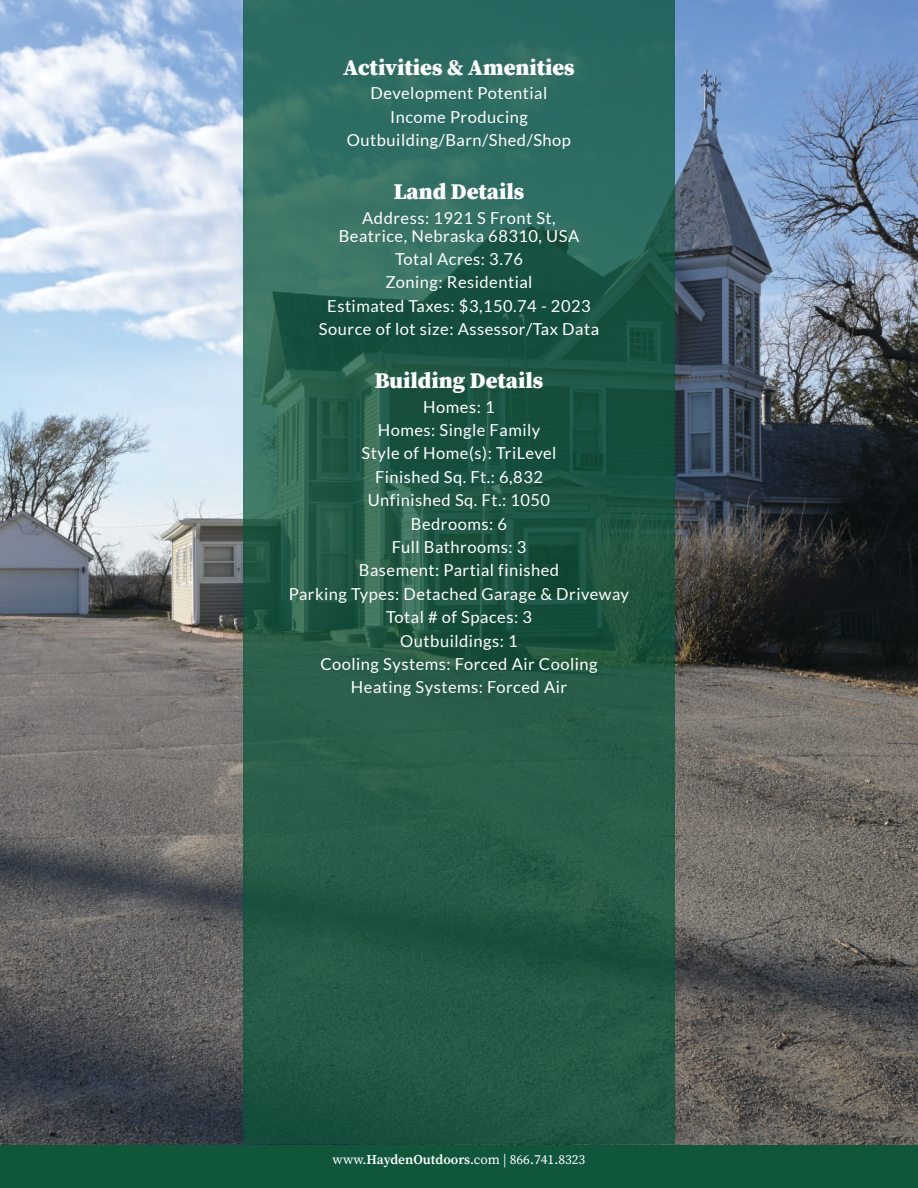
<style>
.page{position:relative;width:918px;height:1188px;background:#fff}
.page>*{position:absolute;margin:0;border:0;box-sizing:border-box;transform-origin:0 0}
.t1{font:900 22.5px "Source Serif Pro";color:#fff}
.t2{font:16.5px/23.4px "Lato";letter-spacing:.03em;color:#fff;text-align:center}
.t3{font:13.5px "Source Serif Pro";color:#fff}
.s1{font-weight:600}
</style>
<div class="page">
<div style="left:0;top:1144px;width:918px;height:44px;background:#0f563b"></div>
<img style="left:0;top:0;width:918px;height:1144px">
<svg style="left:243px;top:0;width:432px;height:1144px;background:#255d4b"></svg>
<h1 class="t1" style="left:343px;top:51px;width:233px">Activities &amp; Amenities</h1>
<p class="t2" style="left:347px;top:82px;width:226px">Development Potential<br>Income Producing<br>Outbuilding/Barn/Shed/Shop</p>
<h1 class="t1" style="left:394px;top:176px;width:132px">Land Details</h1>
<p class="t2" style="left:339px;top:209px;width:242px;line-height:18px">Address: 1921 S Front St,<br>Beatrice, Nebraska 68310, USA</p>
<p class="t2" style="left:319px;top:247px;width:282px">Total Acres: 3.76<br>Zoning: Residential<br>Estimated Taxes: $3,150.74 - 2023<br>Source of lot size: Assessor/Tax Data</p>
<h1 class="t1" style="left:375px;top:365px;width:170px">Building Details</h1>
<p class="t2" style="left:289px;top:395px;width:342px">Homes: 1<br>Homes: Single Family<br>Style of Home(s): TriLevel<br>Finished Sq. Ft.: 6,832<br>Unfinished Sq. Ft.: 1050<br>Bedrooms: 6<br>Full Bathrooms: 3<br>Basement: Partial finished<br>Parking Types: Detached Garage &amp; Driveway<br>Total # of Spaces: 3<br>Outbuildings: 1<br>Cooling Systems: Forced Air Cooling<br>Heating Systems: Forced Air</p>
<p class="t3" style="left:333px;top:1151px;width:254px">www.<span class="s1">HaydenOutdoors</span>.com | 866.741.8323</p>
</div>
